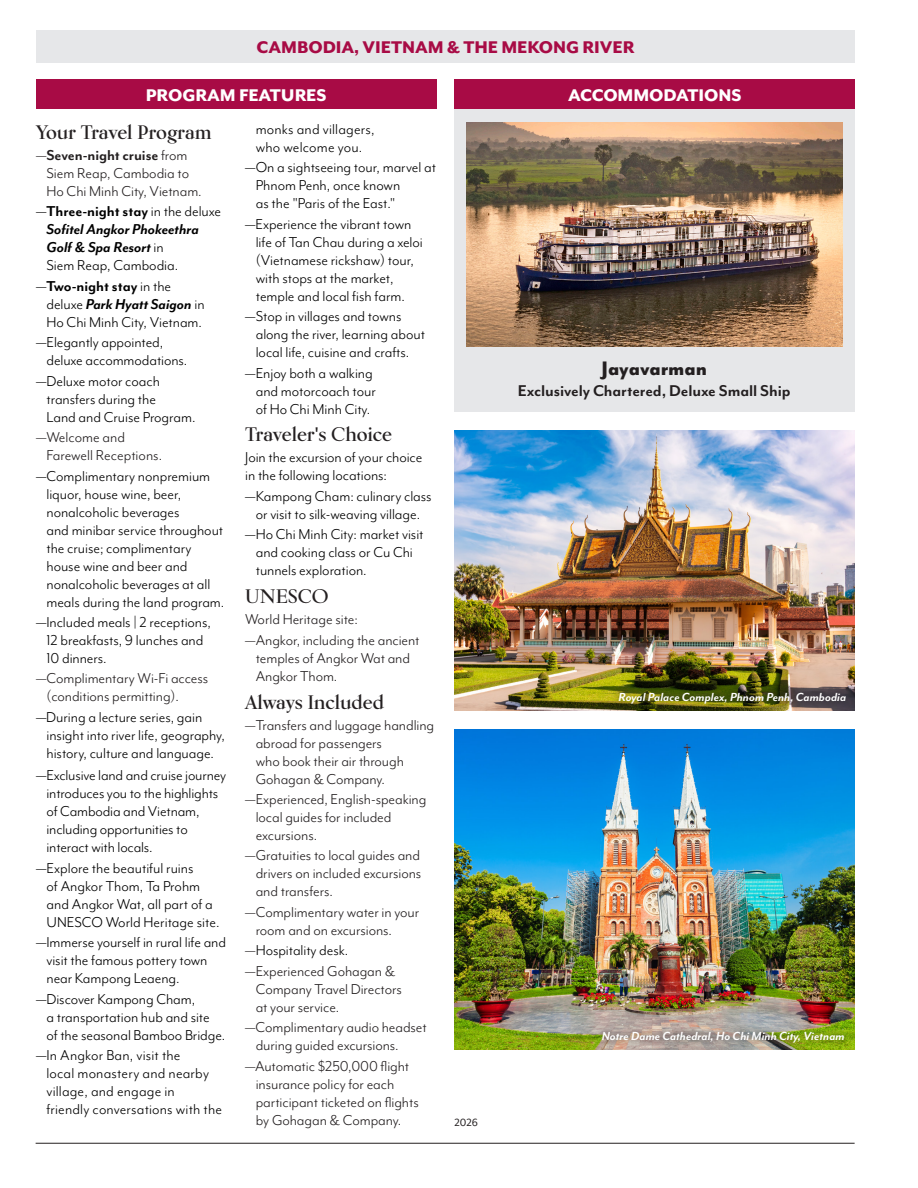
<style>
.page{position:relative;width:918px;height:1188px;background:#fff}
.page>*{position:absolute;margin:0;border:0;box-sizing:border-box;transform-origin:0 0}
.Ship_Name{font:800 22.5px "Mr Eaves Mod OT";letter-spacing:-.005em;color:#231f20}
.Program_Features_Subheads{font:700 19.5px "Kumlien Pro";letter-spacing:-.01em;color:#231f20}
.t1{font:800 19.5px "Mr Eaves Mod OT";letter-spacing:-.005em;color:#a80b45}
.t2{font:800 19.5px "Mr Eaves Mod OT";letter-spacing:-.005em;color:#fff}
.Ship_subtitle{font:700 18px "Mr Eaves Mod OT";letter-spacing:-.005em;color:#231f20}
.Program_features_bulleted_copy{font:16.5px/18px "Mr Eaves Mod OT";letter-spacing:-.005em;color:#000}
.Program_features_bulleted_copy-2{font:16.5px/18px "Mr Eaves Mod OT";letter-spacing:-.005em;color:#231f20}
.Program_features_bulleted_copy-3{font:italic 700 16.5px/18px "Mr Eaves Mod OT";letter-spacing:-.005em;color:#000}
.Traveler_s_Choice_Intro{font:16.5px/18px "Mr Eaves Mod OT";letter-spacing:-.005em;color:#000}
.Captions_white{font:italic 700 13.5px "Mr Eaves Mod OT";color:#fff}
.legal_copy{font:12px "Mr Eaves Mod OT";color:#231f20}
.s1{font-weight:700}
.s2{font-weight:400;font-style:normal}
.s3{font-style:normal}
.s4{font-weight:700;font-style:italic}
.s5{color:#231f20}
</style>
<div class="page">
<div style="left:36px;top:30px;width:819px;height:32px;background:#e6e7e9"></div>
<hr style="left:36px;top:1143px;width:819px;height:1px;background:#231f20">
<div style="left:36px;top:80px;width:400px;height:29px;background:#a80b45"></div>
<div style="left:454px;top:79px;width:401px;height:333px;background:#e6e7e9"></div>
<img style="left:466px;top:122px;width:376px;height:225px">
<div style="left:454px;top:80px;width:401px;height:29px;background:#a80b45"></div>
<img style="left:454px;top:431px;width:401px;height:280px">
<img style="left:454px;top:729px;width:401px;height:320px">
<div style="left:611px;top:685px;width:243px;height:26px;background:#231f20;opacity:.75"></div>
<div style="left:595px;top:1024px;width:257px;height:26px;background:#231f20;opacity:.75"></div>
<p class="t1" style="left:257px;top:35px;width:379px">CAMBODIA, VIETNAM &amp; THE MEKONG RIVER</p>
<p class="t2" style="left:146px;top:84px;width:182px">PROGRAM FEATURES</p>
<p class="t2" style="left:568px;top:84px;width:175px">ACCOMMODATIONS</p>
<p class="Program_Features_Subheads" style="left:36px;top:120px;width:177px">Your Travel Program</p>
<p class="Program_features_bulleted_copy-2" style="left:46px;top:146px;width:157px;text-indent:-10px">—<span class="s1">Seven-night cruise</span> from<br>Siem Reap, Cambodia to<br>Ho Chi Minh City, Vietnam.</p>
<p class="Program_features_bulleted_copy-3" style="left:46px;top:202px;width:176px;text-indent:-10px"><span class="s2">—</span><span class="s3">Three-night stay</span> <span class="s2">in the deluxe<br></span>Sofitel Angkor Phokeethra<br>Golf &amp; Spa Resort <span class="s2">in<br>Siem Reap, Cambodia.</span></p>
<p class="Program_features_bulleted_copy" style="left:46px;top:277px;width:160px;text-indent:-10px">—<span class="s1">Two-night stay</span> in the deluxe <span class="s4">Park Hyatt Saigon</span> in<br>Ho Chi Minh City, Vietnam.</p>
<p class="Program_features_bulleted_copy" style="left:46px;top:333px;width:142px;text-indent:-10px">—Elegantly appointed, deluxe accommodations.</p>
<p class="Program_features_bulleted_copy" style="left:46px;top:372px;width:150px;text-indent:-10px">—Deluxe motor coach transfers during the<br>Land and Cruise Program.</p>
<p class="Program_features_bulleted_copy-2" style="left:46px;top:428px;width:117px;text-indent:-10px">—Welcome and<br>Farewell Receptions.</p>
<p class="Program_features_bulleted_copy" style="left:46px;top:467px;width:179px;text-indent:-10px">—Complimentary nonpremium liquor, house wine, beer, nonalcoholic beverages<br>and minibar service throughout the cruise; complimentary house wine and beer and nonalcoholic beverages at all meals during the land program.</p>
<p class="Program_features_bulleted_copy" style="left:46px;top:613px;width:166px;text-indent:-10px">—Included meals | 2 receptions,<br>12 breakfasts, 9 lunches and<br>10 dinners.</p>
<p class="Program_features_bulleted_copy-2" style="left:46px;top:669px;width:163px;text-indent:-10px">—Complimentary Wi-Fi access (conditions permitting).</p>
<p class="Program_features_bulleted_copy" style="left:46px;top:708px;width:180px;text-indent:-10px">—During a lecture series, gain insight into river life, geography, history, culture and language.</p>
<p class="Program_features_bulleted_copy" style="left:46px;top:766px;width:181px;text-indent:-10px">—Exclusive land and cruise journey introduces you to the highlights of Cambodia and Vietnam, including opportunities to interact with locals.</p>
<p class="Program_features_bulleted_copy" style="left:46px;top:859px;width:175px;text-indent:-10px">—Explore the beautiful ruins<br>of Angkor Thom, Ta Prohm and Angkor Wat, all part of a<br>UNESCO World Heritage site.</p>
<p class="Program_features_bulleted_copy" style="left:46px;top:933px;width:181px;text-indent:-10px">—Immerse yourself in rural life and visit the famous pottery town near Kampong Leaeng.</p>
<p class="Program_features_bulleted_copy" style="left:46px;top:990px;width:180px;text-indent:-10px">—Discover Kampong Cham,<br>a transportation hub and site<br>of the seasonal Bamboo Bridge.</p>
<p class="Program_features_bulleted_copy" style="left:46px;top:1046px;width:177px;text-indent:-10px">—In Angkor Ban, visit the<br>local monastery and nearby village, and engage in<br>friendly conversations with the</p>
<p class="Program_features_bulleted_copy" style="left:256px;top:120px;width:120px">monks and villagers, who welcome you.</p>
<p class="Program_features_bulleted_copy" style="left:256px;top:158px;width:182px;text-indent:-10px">—On a sightseeing tour, marvel at<br>Phnom Penh, once known<br>as the "Paris of the East."</p>
<p class="Program_features_bulleted_copy" style="left:256px;top:215px;width:169px;text-indent:-10px">—Experience the vibrant town life of Tan Chau during a xeloi (Vietnamese rickshaw) tour, with stops at the market, temple and local fish farm.</p>
<p class="Program_features_bulleted_copy" style="left:256px;top:307px;width:171px;text-indent:-10px">—Stop in villages and towns along the river, learning about local life, cuisine and crafts.</p>
<p class="Program_features_bulleted_copy" style="left:256px;top:363px;width:122px;text-indent:-10px">—Enjoy both a walking and motorcoach tour of Ho Chi Minh City.</p>
<p class="Program_Features_Subheads" style="left:245px;top:422px;width:148px">Traveler's Choice</p>
<p class="Traveler_s_Choice_Intro" style="left:245px;top:448px;width:179px">Join the excursion of your choice in the following locations:</p>
<p class="Program_features_bulleted_copy" style="left:245px;top:487px;width:188px;text-align:center">—Kampong Cham: culinary class or visit to silk-weaving village.</p>
<p class="Program_features_bulleted_copy" style="left:256px;top:525px;width:169px;text-indent:-10px">—Ho Chi Minh City: market visit and cooking class or Cu Chi tunnels exploration.</p>
<p class="Program_Features_Subheads" style="left:245px;top:584px;width:85px">UNESCO</p>
<p class="Program_features_bulleted_copy-2" style="left:245px;top:610px;width:114px">World Heritage site:</p>
<p class="Program_features_bulleted_copy-2" style="left:256px;top:631px;width:165px;text-indent:-10px">—Angkor, including the ancient temples of Angkor Wat and<br>Angkor Thom.</p>
<p class="Program_Features_Subheads" style="left:245px;top:690px;width:140px">Always Included</p>
<p class="Program_features_bulleted_copy-2" style="left:256px;top:716px;width:180px;text-indent:-10px">—Transfers and luggage handling abroad for passengers<br>who book their air through<br>Gohagan &amp; Company.</p>
<p class="Program_features_bulleted_copy-2" style="left:256px;top:790px;width:172px;text-indent:-10px">—Experienced, English-speaking local guides for included excursions.</p>
<p class="Program_features_bulleted_copy-2" style="left:256px;top:846px;width:167px;text-align:justify;text-indent:-10px">—Gratuities to local guides and drivers on included excursions and transfers.</p>
<p class="Program_features_bulleted_copy-2" style="left:256px;top:903px;width:165px;text-indent:-10px">—Complimentary water in your room and on excursions.</p>
<p class="Program_features_bulleted_copy" style="left:245px;top:941px;width:104px"><span class="s5">—</span>Hospitality desk.</p>
<p class="Program_features_bulleted_copy-2" style="left:256px;top:962px;width:148px;text-indent:-10px">—Experienced Gohagan &amp;<br>Company Travel Directors at your service.</p>
<p class="Program_features_bulleted_copy-2" style="left:256px;top:1018px;width:173px;text-indent:-10px">—Complimentary audio headset during guided excursions.</p>
<p class="Program_features_bulleted_copy-2" style="left:256px;top:1057px;width:165px;text-indent:-10px">—Automatic $250,000 flight insurance policy for each participant ticketed on flights by Gohagan &amp; Company.</p>
<p class="legal_copy" style="left:454px;top:1116px;width:25px">2026</p>
<p class="Ship_Name" style="left:602px;top:355px;width:107px">Jayavarman</p>
<p class="Ship_subtitle" style="left:518px;top:380px;width:274px">Exclusively Chartered, Deluxe Small Ship</p>
<p class="Captions_white" style="left:618px;top:690px;width:229px">Royal Palace Complex, Phnom Penh, Cambodia</p>
<p class="Captions_white" style="left:602px;top:1029px;width:244px">Notre Dame Cathedral, Ho Chi Minh City, Vietnam</p>
</div>
